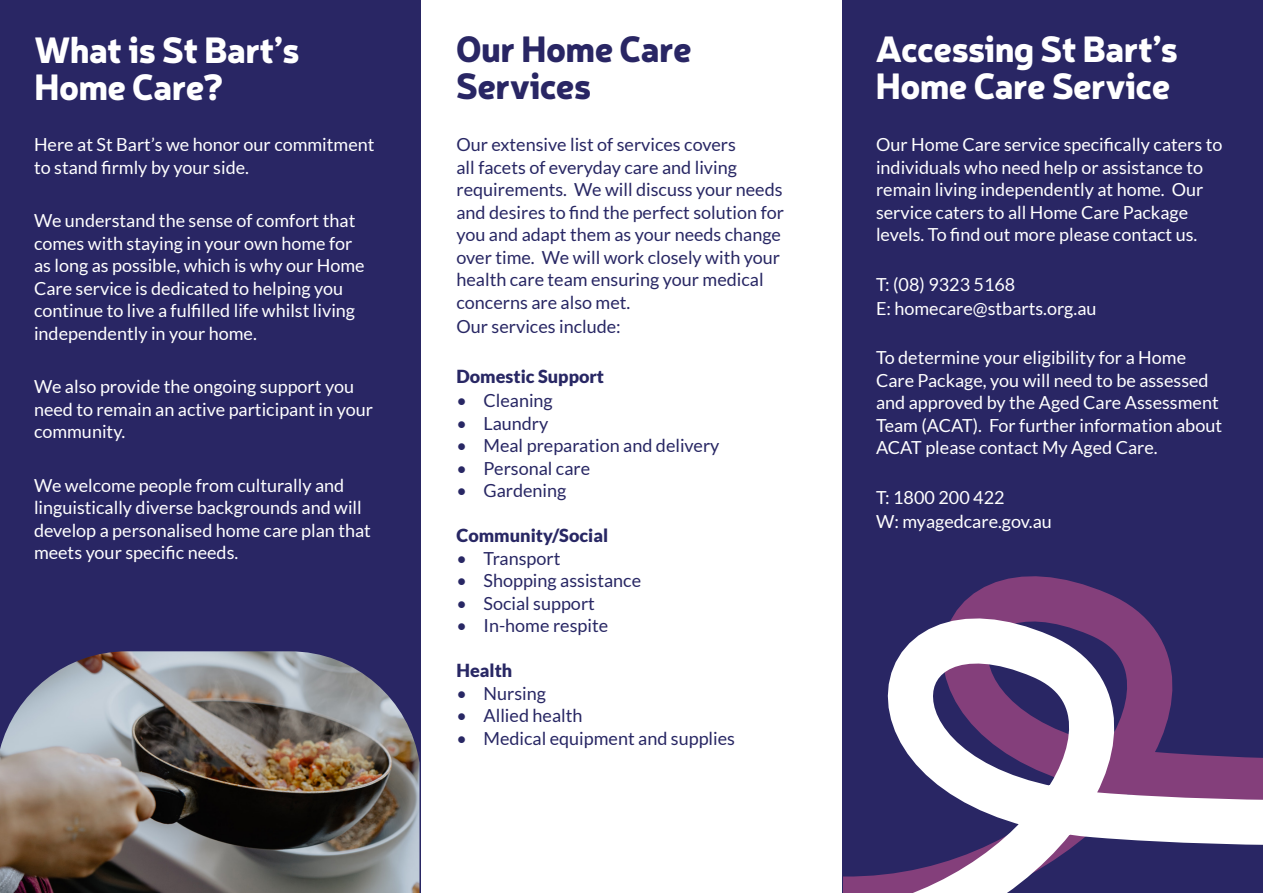
<style>
.page{position:relative;width:1263px;height:893px;background:#fff}
.page>*{position:absolute;margin:0;border:0;box-sizing:border-box;transform-origin:0 0}
.t1{font:900 36px/37.5px "Neris";letter-spacing:-.02em;color:#fff}
.t2{font:900 36px/37.5px "Neris";letter-spacing:-.02em;color:#292664}
.t3{font:18px/22.5px "Lato";color:#fff}
.t4{font:18px/22.5px "Lato";color:#282764}
.t5{font:900 18px "Lato";color:#282764}
</style>
<div class="page">
<div style="left:842px;top:0;width:421px;height:893px;background:#292664"></div>
<div style="left:0;top:0;width:421px;height:893px;background:#292664"></div>
<img style="left:0;top:651px;width:419px;height:242px">
<svg style="left:843px;top:583px;width:420px;height:310px"></svg>
<p class="t1" style="left:34px;top:29px;width:267px">What is St Bart’s<br>Home Care?</p>
<p class="t2" style="left:456px;top:28px;width:237px">Our Home Care<br>Services</p>
<p class="t1" style="left:875px;top:28px;width:304px">Accessing St Bart’s<br>Home Care Service</p>
<p class="t4" style="left:456px;top:133px;width:329px">Our extensive list of services covers<br>all facets of everyday care and living requirements. We will discuss your needs and desires to find the perfect solution for you and adapt them as your needs change over time. We will work closely with your health care team ensuring your medical concerns are also met.</p>
<p class="t4" style="left:456px;top:316px;width:166px">Our services include:</p>
<p class="t5" style="left:456px;top:366px;width:149px">Domestic Support</p>
<p class="t4" style="left:456px;top:389px;width:98px">• Cleaning</p>
<p class="t4" style="left:456px;top:412px;width:93px">• Laundry</p>
<p class="t4" style="left:456px;top:434px;width:264px">• Meal preparation and delivery</p>
<p class="t4" style="left:456px;top:457px;width:135px">• Personal care</p>
<p class="t4" style="left:456px;top:479px;width:111px">• Gardening</p>
<p class="t5" style="left:456px;top:525px;width:153px">Community/Social</p>
<p class="t4" style="left:456px;top:547px;width:105px">• Transport</p>
<p class="t4" style="left:456px;top:569px;width:186px">• Shopping assistance</p>
<p class="t4" style="left:456px;top:592px;width:140px">• Social support</p>
<p class="t4" style="left:456px;top:614px;width:153px">• In-home respite</p>
<p class="t5" style="left:456px;top:660px;width:57px">Health</p>
<p class="t4" style="left:456px;top:682px;width:91px">• Nursing</p>
<p class="t4" style="left:456px;top:704px;width:127px">• Allied health</p>
<p class="t4" style="left:456px;top:727px;width:280px">• Medical equipment and supplies</p>
<p class="t3" style="left:34px;top:133px;width:342px">Here at St Bart’s we honor our commitment to stand firmly by your side.</p>
<p class="t3" style="left:34px;top:209px;width:332px">We understand the sense of comfort that comes with staying in your own home for as long as possible, which is why our Home Care service is dedicated to helping you continue to live a fulfilled life whilst living independently in your home.</p>
<p class="t3" style="left:34px;top:375px;width:340px">We also provide the ongoing support you need to remain an active participant in your community.</p>
<p class="t3" style="left:34px;top:474px;width:338px">We welcome people from culturally and linguistically diverse backgrounds and will develop a personalised home care plan that meets your specific needs.</p>
<p class="t3" style="left:876px;top:133px;width:348px">Our Home Care service specifically caters to individuals who need help or assistance to remain living independently at home. Our service caters to all Home Care Package levels. To find out more please contact us.</p>
<p class="t3" style="left:876px;top:273px;width:141px">T: (08) 9323 5168</p>
<p class="t3" style="left:876px;top:297px;width:222px">E: homecare@stbarts.org.au</p>
<p class="t3" style="left:876px;top:347px;width:348px">To determine your eligibility for a Home Care Package, you will need to be assessed and approved by the Aged Care Assessment Team (ACAT). For further information about ACAT please contact My Aged Care.</p>
<p class="t3" style="left:876px;top:486px;width:130px">T: 1800 200 422</p>
<p class="t3" style="left:876px;top:510px;width:177px">W: myagedcare.gov.au</p>
</div>
